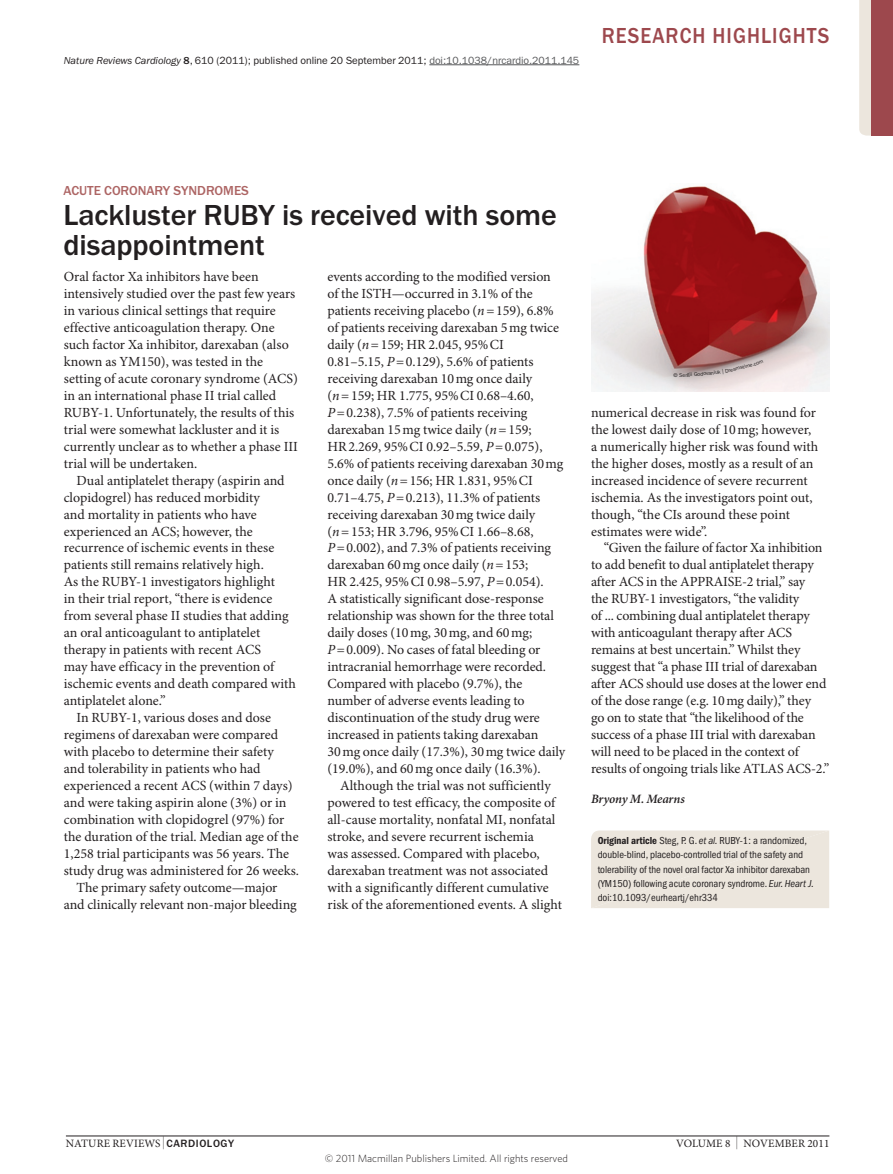
<style>
.page{position:relative;width:893px;height:1174px;background:#fff}
.page>*{position:absolute;margin:0;border:0;box-sizing:border-box;transform-origin:0 0}
.Title{font:500 30px/30px "ITC Franklin Gothic Std";letter-spacing:-.005em;color:#231f20}
.t1{font:500 22.5px "ITC Franklin Gothic Std";letter-spacing:.05em;color:#9d484d;scale:.9 1}
.Body_text{font:13.95px/17px "Minion Pro";letter-spacing:-.005em;color:#231f20}
.Body_first{font:13.95px/17px "Minion Pro";color:#231f20}
.Strapline{font:500 13.5px "ITC Franklin Gothic Std";letter-spacing:-.005em;color:#ad6564}
.Authors{font:italic 600 12.75px "Minion Pro";letter-spacing:-.01em;color:#231f20}
.t2{font:11.25px "Minion Pro";letter-spacing:.01em;color:#231f20}
.References{font:condensed 10.5px/14.2px "ITC Franklin Gothic Std";letter-spacing:-.005em;color:#231f20}
.Citation_line{font:10.5px "ITC Franklin Gothic Std";letter-spacing:-.005em;color:#231f20}
.t3{font:300 10.5px "Whitney";color:#231f20}
.s1{font-style:italic}
.s2{font-weight:500}
.s3{color:#57585a}
.s4{font-family:"ITC Franklin Gothic Std Dm Cd";font-stretch:normal}
.s5{font-size:12.9px}
.s6{font-family:"ITC Franklin Gothic Std";font-weight:500;font-size:10.95px}
</style>
<div class="page">
<hr style="left:66px;top:1135px;width:763px;height:1px;background:#231f20">
<hr style="left:429px;top:65px;width:150px;height:1px;background:#57585a">
<svg style="left:859px;top:0;width:13px;height:136px;background:#e6dad2"></svg>
<div style="left:872px;top:0;width:21px;height:136px;background:#9d484d"></div>
<div style="left:591px;top:830px;width:238px;height:78px;background:#ece6dd"></div>
<img style="left:591px;top:186px;width:238px;height:206px">
<svg style="left:674px;top:360px;width:89px;height:17px;background:#bba1a0"></svg>
<p class="Citation_line" style="left:64px;top:54px;width:517px"><span class="s1">Nature Reviews Cardiology</span> <span class="s2">8</span>, 610 (2011); published online 20 September 2011; <span class="s3">doi:10.1038/nrcardio.2011.145</span></p>
<p class="t1" style="left:602px;top:22px;width:254px">RESEARCH HIGHLIGHTS</p>
<p class="Strapline" style="left:64px;top:183px;width:187px">ACUTE CORONARY SYNDROMES</p>
<p class="Title" style="left:64px;top:200px;width:495px">Lackluster RUBY is received with some disappointment</p>
<p class="Body_text" style="left:327px;top:269px;width:239px">events according to the modified version of the ISTH—occurred in 3.1% of the patients receiving placebo (<span class="s1">n</span>=159), 6.8% of patients receiving darexaban 5mg twice daily (<span class="s1">n</span>=159; HR 2.045, 95%CI<br>0.81–5.15, <span class="s1">P</span>=0.129), 5.6% of patients receiving darexaban 10mg once daily (<span class="s1">n</span>=159; HR 1.775, 95%CI 0.68–4.60, <span class="s1">P</span>=0.238), 7.5% of patients receiving darexaban 15mg twice daily (<span class="s1">n</span>=159; HR2.269, 95%CI 0.92–5.59, <span class="s1">P</span>=0.075), 5.6% of patients receiving darexaban 30mg once daily (<span class="s1">n</span>=156; HR 1.831, 95%CI 0.71–4.75, <span class="s1">P</span>=0.213), 11.3% of patients receiving darexaban 30mg twice daily (<span class="s1">n</span>=153; HR 3.796, 95%CI 1.66–8.68, <span class="s1">P</span>=0.002), and 7.3% of patients receiving darexaban 60mg once daily (<span class="s1">n</span>=153;<br>HR 2.425, 95%CI 0.98–5.97, <span class="s1">P</span>=0.054).<br>A statistically significant dose-response relationship was shown for the three total daily doses (10mg, 30mg, and 60mg; <span class="s1">P</span>=0.009). No cases of fatal bleeding or intracranial hemorrhage were recorded.<br>Compared with placebo (9.7%), the number of adverse events leading to discontinuation of the study drug were increased in patients taking darexaban 30mg once daily (17.3%), 30mg twice daily (19.0%), and 60mg once daily (16.3%).</p>
<p class="Body_text" style="left:327px;top:777px;width:236px;text-indent:13px">Although the trial was not sufficiently powered to test efficacy, the composite of all-cause mortality, nonfatal MI, nonfatal stroke, and severe recurrent ischemia<br>was assessed. Compared with placebo, darexaban treatment was not associated with a significantly different cumulative risk of the aforementioned events. A slight</p>
<p class="Body_first" style="left:64px;top:269px;width:236px">Oral factor Xa inhibitors have been intensively studied over the past few years in various clinical settings that require effective anticoagulation therapy. One such factor Xa inhibitor, darexaban (also known as YM150), was tested in the setting of acute coronary syndrome (ACS) in an international phase II trial called RUBY-1. Unfortunately, the results of this trial were somewhat lackluster and it is currently unclear as to whether a phase III trial will be undertaken.</p>
<p class="Body_text" style="left:64px;top:472px;width:234px;text-indent:13px">Dual antiplatelet therapy (aspirin and clopidogrel) has reduced morbidity<br>and mortality in patients who have experienced an ACS; however, the recurrence of ischemic events in these patients still remains relatively high.<br>As the RUBY-1 investigators highlight<br>in their trial report, “there is evidence from several phase II studies that adding an oral anticoagulant to antiplatelet therapy in patients with recent ACS<br>may have efficacy in the prevention of ischemic events and death compared with antiplatelet alone.”</p>
<p class="Body_text" style="left:64px;top:709px;width:237px;text-indent:13px">In RUBY-1, various doses and dose regimens of darexaban were compared with placebo to determine their safety<br>and tolerability in patients who had experienced a recent ACS (within 7 days) and were taking aspirin alone (3%) or in combination with clopidogrel (97%) for the duration of the trial. Median age of the 1,258 trial participants was 56 years. The study drug was administered for 26 weeks.</p>
<p class="Body_text" style="left:64px;top:879px;width:234px;text-align:center">The primary safety outcome—major<br>and clinically relevant non-major bleeding</p>
<p class="Body_text" style="left:591px;top:404px;width:229px">numerical decrease in risk was found for the lowest daily dose of 10mg; however, a numerically higher risk was found with the higher doses, mostly as a result of an increased incidence of severe recurrent ischemia. As the investigators point out, though, “the CIs around these point estimates were wide”.</p>
<p class="Body_text" style="left:591px;top:540px;width:240px;text-indent:13px">“Given the failure of factor Xa inhibition to add benefit to dual antiplatelet therapy after ACS in the APPRAISE-2 trial,” say<br>the RUBY-1 investigators, “the validity<br>of ... combining dual antiplatelet therapy with anticoagulant therapy after ACS remains at best uncertain.” Whilst they suggest that “a phase III trial of darexaban after ACS should use doses at the lower end of the dose range (e.g. 10mg daily),” they<br>go on to state that “the likelihood of the success of a phase III trial with darexaban will need to be placed in the context of results of ongoing trials like ATLAS ACS-2.”</p>
<p class="Authors" style="left:591px;top:791px;width:95px">Bryony M. Mearns</p>
<p class="References" style="left:598px;top:833px;width:218px"><span class="s4">Original article</span> Steg, P. G. <span class="s1">et al.</span> RUBY-1: a randomized, double-blind, placebo-controlled trial of the safety and tolerability of the novel oral factor Xa inhibitor darexaban (YM150) following acute coronary syndrome. <span class="s1">Eur. Heart J. </span>doi:10.1093/eurheartj/ehr334</p>
<p class="t2" style="left:66px;top:1136px;width:170px">NATURE REVIEWS <span class="s5">|</span> <span class="s6">CARDIOLOGY</span></p>
<p class="t2" style="left:676px;top:1136px;width:155px">VOLUME 8 <span class="s5">|</span> NOVEMBER 2011</p>
<p class="t3" style="left:325px;top:1151px;width:245px">© 2011 Macmillan Publishers Limited. All rights reserved</p>
</div>
